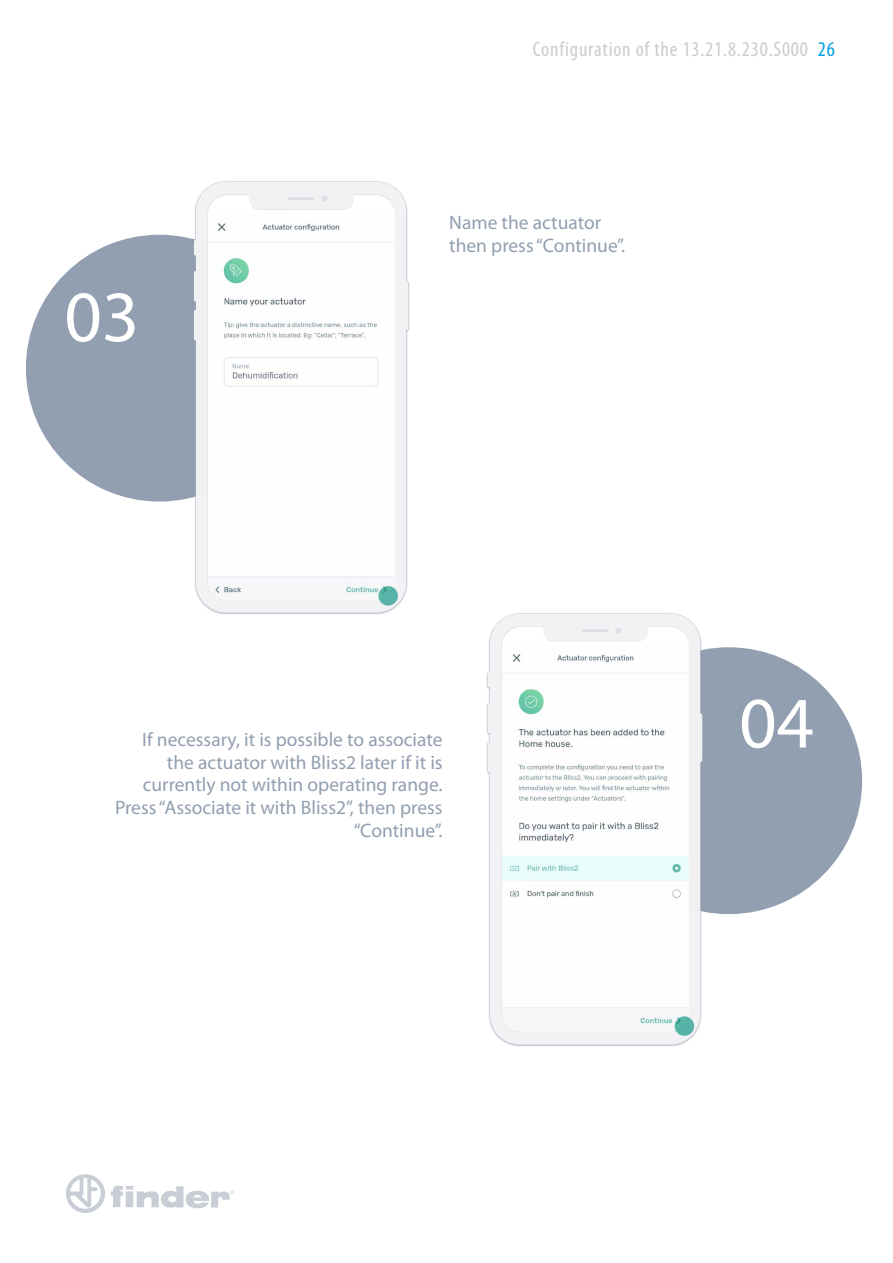
<style>
.page{position:relative;width:893px;height:1263px;background:#fff}
.page>*{position:absolute;margin:0;border:0;box-sizing:border-box;transform-origin:0 0}
.t1{font:72.9px "Myriad Pro";color:#fff}
.t2{font:condensed 21px "Myriad Pro";letter-spacing:.04em;color:#ccc}
.t3{font:19.5px/22.8px "Myriad Pro";color:#929fb0}
.s1{color:#009fe3}
</style>
<div class="page">
<svg style="left:66px;top:1174px;width:39px;height:39px"></svg>
<svg style="left:111px;top:1186px;width:124px;height:22px"></svg>
<div style="left:26px;top:235px;width:267px;height:266px;background:#929fb0;border-radius:50%"></div>
<img style="left:183px;top:181px;width:227px;height:434px">
<svg style="left:207px;top:195px;width:188px;height:406px"></svg>
<img style="left:208px;top:214px;width:187px;height:387px">
<div style="left:595px;top:647px;width:267px;height:267px;background:#929fb0;border-radius:50%"></div>
<img style="left:487px;top:613px;width:240px;height:434px">
<svg style="left:502px;top:627px;width:187px;height:18px;fill:#f5f5f6"></svg>
<img style="left:502px;top:645px;width:187px;height:387px">
<svg style="left:378px;top:586px;width:20px;height:20px"></svg>
<svg style="left:675px;top:1016px;width:19px;height:20px"></svg>
<p class="t2" style="left:533px;top:36px;width:303px">Configuration of the 13.21.8.230.S000 <span class="s1">26</span></p>
<h1 class="t1" style="left:64px;top:272px;width:76px">03</h1>
<p class="t3" style="left:449px;top:211px;width:177px">Name the actuator then press “Continue”.</p>
<p class="t3" style="left:115px;top:727px;width:329px;text-align:right">If necessary, it is possible to associate the actuator with Bliss2 later if it is currently not within operating range.<br>Press “Associate it with Bliss2”, then press “Continue”.</p>
<h1 class="t1" style="left:739px;top:678px;width:76px">04</h1>
</div>
